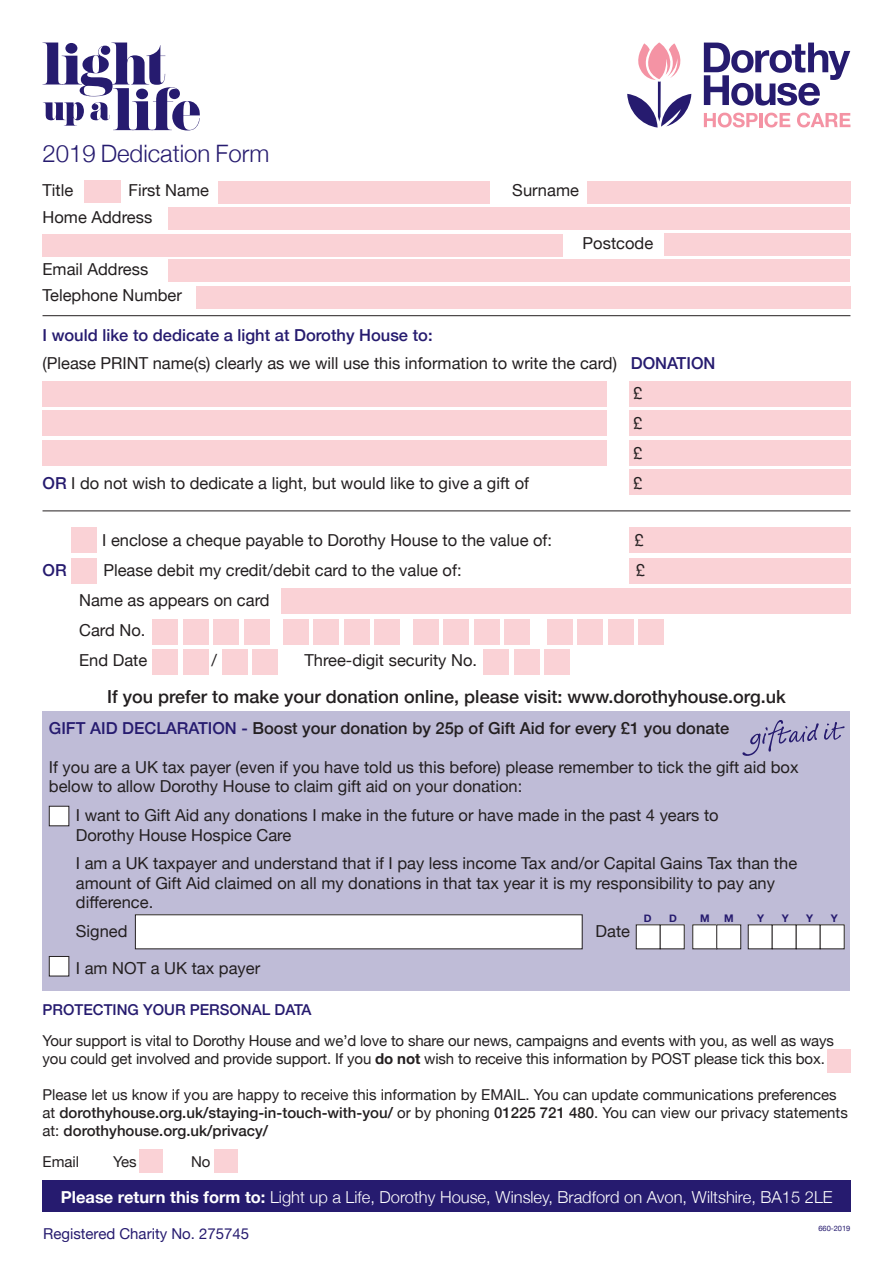
<style>
.page{position:relative;width:893px;height:1263px;background:#fff}
.page>*{position:absolute;margin:0;border:0;box-sizing:border-box;transform-origin:0 0}
.t1{font:300 24px "Helvetica Neue";color:#261b6f}
.t2{font:500 18px "Helvetica Neue";color:#231f20}
.t3{font:16.5px/30px "Helvetica Neue";color:#231f20}
.t4{font:300 16.5px "Helvetica Neue";color:#fff}
.t5{font:500 16.5px "Helvetica Neue";color:#231f20}
.t6{font:500 16.5px "Helvetica Neue";color:#261b6f}
.t7{font:15px/18px "Helvetica Neue";letter-spacing:-.01em;color:#231f20}
.t8{font:15px "Helvetica Neue";color:#261b6f}
.t9{font:500 15px "Helvetica Neue";color:#261b6f}
.t10{font:700 10.5px "Helvetica Neue";color:#261b6f}
.t11{font:7.5px "Helvetica Neue";color:#261b6f}
.s1{font-weight:500;color:#261b6f}
.s2{color:#261b6f}
.s3{font-weight:700}
.s4{font-weight:500}
</style>
<div class="page">
<div style="left:629px;top:381px;width:221px;height:25px;background:#fad2d6"></div>
<div style="left:629px;top:410px;width:221px;height:26px;background:#fad2d6"></div>
<div style="left:629px;top:440px;width:221px;height:25px;background:#fad2d6"></div>
<div style="left:629px;top:528px;width:221px;height:25px;background:#fad2d6"></div>
<div style="left:629px;top:558px;width:221px;height:26px;background:#fad2d6"></div>
<div style="left:629px;top:469px;width:221px;height:26px;background:#fad2d6"></div>
<div style="left:43px;top:381px;width:564px;height:25px;background:#fad2d6"></div>
<div style="left:43px;top:410px;width:564px;height:26px;background:#fad2d6"></div>
<div style="left:43px;top:440px;width:564px;height:25px;background:#fad2d6"></div>
<div style="left:72px;top:528px;width:25px;height:25px;background:#fad2d6"></div>
<div style="left:72px;top:558px;width:25px;height:26px;background:#fad2d6"></div>
<div style="left:547px;top:619px;width:26px;height:25px;background:#fad2d6"></div>
<div style="left:578px;top:619px;width:25px;height:25px;background:#fad2d6"></div>
<div style="left:608px;top:619px;width:25px;height:25px;background:#fad2d6"></div>
<div style="left:638px;top:619px;width:26px;height:25px;background:#fad2d6"></div>
<div style="left:153px;top:619px;width:25px;height:25px;background:#fad2d6"></div>
<div style="left:183px;top:619px;width:26px;height:25px;background:#fad2d6"></div>
<div style="left:213px;top:619px;width:26px;height:25px;background:#fad2d6"></div>
<div style="left:244px;top:619px;width:25px;height:25px;background:#fad2d6"></div>
<div style="left:283px;top:619px;width:25px;height:25px;background:#fad2d6"></div>
<div style="left:313px;top:619px;width:26px;height:25px;background:#fad2d6"></div>
<div style="left:344px;top:619px;width:25px;height:25px;background:#fad2d6"></div>
<div style="left:374px;top:619px;width:26px;height:25px;background:#fad2d6"></div>
<div style="left:413px;top:619px;width:26px;height:25px;background:#fad2d6"></div>
<div style="left:444px;top:619px;width:25px;height:25px;background:#fad2d6"></div>
<div style="left:474px;top:619px;width:26px;height:25px;background:#fad2d6"></div>
<div style="left:504px;top:619px;width:26px;height:25px;background:#fad2d6"></div>
<hr style="left:43px;top:510px;width:807px;height:1px;background:#231f20">
<div style="left:484px;top:649px;width:25px;height:26px;background:#fad2d6"></div>
<div style="left:514px;top:649px;width:25px;height:26px;background:#fad2d6"></div>
<div style="left:544px;top:649px;width:26px;height:26px;background:#fad2d6"></div>
<div style="left:42px;top:1181px;width:808px;height:31px;background:#261b6f"></div>
<div style="left:153px;top:649px;width:25px;height:26px;background:#fad2d6"></div>
<div style="left:183px;top:649px;width:26px;height:26px;background:#fad2d6"></div>
<div style="left:222px;top:649px;width:25px;height:26px;background:#fad2d6"></div>
<div style="left:252px;top:649px;width:26px;height:26px;background:#fad2d6"></div>
<div style="left:281px;top:588px;width:569px;height:26px;background:#fad2d6"></div>
<div style="left:43px;top:711px;width:807px;height:279px;background:#bfbcd7"></div>
<div style="left:49px;top:806px;width:20px;height:20px;background:#fff"></div>
<div style="left:49px;top:806px;width:20px;height:20px;border:1px solid #231f20"></div>
<svg style="left:742px;top:720px;width:103px;height:36px"></svg>
<div style="left:49px;top:956px;width:20px;height:20px;background:#fff"></div>
<div style="left:49px;top:956px;width:20px;height:20px;border:1px solid #231f20"></div>
<div style="left:748px;top:925px;width:24px;height:24px;background:#fff"></div>
<div style="left:748px;top:924px;width:25px;height:25px;border:1px solid #231f20"></div>
<div style="left:772px;top:925px;width:24px;height:24px;background:#fff"></div>
<div style="left:796px;top:925px;width:24px;height:24px;background:#fff"></div>
<div style="left:796px;top:924px;width:25px;height:25px;border:1px solid #231f20"></div>
<div style="left:820px;top:925px;width:24px;height:24px;background:#fff"></div>
<div style="left:636px;top:925px;width:24px;height:24px;background:#fff"></div>
<div style="left:636px;top:924px;width:25px;height:25px;border:1px solid #231f20"></div>
<div style="left:660px;top:925px;width:24px;height:24px;background:#fff"></div>
<div style="left:660px;top:924px;width:25px;height:25px;border:1px solid #231f20"></div>
<div style="left:693px;top:925px;width:24px;height:24px;background:#fff"></div>
<div style="left:692px;top:924px;width:25px;height:25px;border:1px solid #231f20"></div>
<div style="left:717px;top:925px;width:24px;height:24px;background:#fff"></div>
<div style="left:716px;top:924px;width:25px;height:25px;border:1px solid #231f20"></div>
<div style="left:135px;top:915px;width:447px;height:34px;background:#fff"></div>
<svg style="left:704px;top:43px;width:146px;height:63px"></svg>
<svg style="left:627px;top:43px;width:64px;height:85px"></svg>
<svg style="left:704px;top:113px;width:54px;height:14px"></svg>
<hr style="left:759px;top:113px;width:3px;height:14px;background:#f493a4">
<svg style="left:764px;top:113px;width:26px;height:14px"></svg>
<svg style="left:797px;top:113px;width:53px;height:14px"></svg>
<svg style="left:43px;top:43px;width:157px;height:87px"></svg>
<div style="left:827px;top:1049px;width:23px;height:24px;background:#fad2d6"></div>
<div style="left:139px;top:1149px;width:24px;height:23px;background:#fad2d6"></div>
<div style="left:214px;top:1149px;width:24px;height:23px;background:#fad2d6"></div>
<div style="left:664px;top:234px;width:186px;height:22px;background:#fad2d6"></div>
<div style="left:168px;top:207px;width:682px;height:23px;background:#fad2d6"></div>
<div style="left:84px;top:181px;width:36px;height:22px;background:#fad2d6"></div>
<div style="left:587px;top:181px;width:263px;height:22px;background:#fad2d6"></div>
<div style="left:218px;top:181px;width:272px;height:22px;background:#fad2d6"></div>
<hr style="left:43px;top:315px;width:807px;height:1px;background:#231f20">
<div style="left:43px;top:234px;width:520px;height:22px;background:#fad2d6"></div>
<div style="left:168px;top:260px;width:682px;height:22px;background:#fad2d6"></div>
<div style="left:196px;top:286px;width:654px;height:22px;background:#fad2d6"></div>
<h1 class="t1" style="left:42px;top:134px;width:228px">2019 Dedication Form</h1>
<p class="t3" style="left:43px;top:177px;width:32px">Title</p>
<p class="t3" style="left:129px;top:177px;width:82px">First Name</p>
<p class="t3" style="left:512px;top:177px;width:68px">Surname</p>
<p class="t3" style="left:43px;top:203px;width:111px">Home Address</p>
<p class="t3" style="left:43px;top:257px;width:141px;line-height:26.1px">Email Address<br>Telephone Number</p>
<p class="t3" style="left:583px;top:229px;width:72px">Postcode</p>
<p class="t3" style="left:43px;top:322px;width:674px;line-height:28.5px"><span class="s1">I would like to dedicate a light at Dorothy House to:<br></span>(Please PRINT name(s) clearly as we will use this information to write the card) <span class="s1">DONATION</span></p>
<p class="t3" style="left:633px;top:379px;width:11px;text-align:justify">£ £ £</p>
<p class="t3" style="left:43px;top:469px;width:488px"><span class="s1">OR</span> I do not wish to dedicate a light, but would like to give a gift of</p>
<p class="t3" style="left:633px;top:469px;width:11px">£</p>
<p class="t3" style="left:102px;top:526px;width:451px">I enclose a cheque payable to Dorothy House to the value of:</p>
<p class="t3" style="left:635px;top:526px;width:11px">£</p>
<p class="t6" style="left:43px;top:557px;width:26px">OR</p>
<p class="t3" style="left:103px;top:556px;width:360px">Please debit my credit/debit card to the value of:</p>
<p class="t3" style="left:636px;top:556px;width:11px">£</p>
<p class="t3" style="left:79px;top:586px;width:192px">Name as appears on card<br>Card No.<br>End Date</p>
<p class="t3" style="left:212px;top:646px;width:7px">/</p>
<p class="t3" style="left:304px;top:646px;width:174px">Three-digit security No.</p>
<p class="t2" style="left:107px;top:682px;width:680px">If you prefer to make your donation online, please visit: www.dorothyhouse.org.uk</p>
<p class="t5" style="left:49px;top:714px;width:682px"><span class="s2">GIFT AID DECLARATION -</span> Boost your donation by 25p of Gift Aid for every £1 you donate</p>
<p class="t3" style="left:49px;top:758px;width:751px;line-height:19.8px">If you are a UK tax payer (even if you have told us this before) please remember to tick the gift aid box below to allow Dorothy House to claim gift aid on your donation:</p>
<p class="t3" style="left:76px;top:806px;width:644px;line-height:19.8px">I want to Gift Aid any donations I make in the future or have made in the past 4 years to<br>Dorothy House Hospice Care</p>
<p class="t3" style="left:76px;top:854px;width:723px;line-height:19.8px">I am a UK taxpayer and understand that if I pay less income Tax and/or Capital Gains Tax than the amount of Gift Aid claimed on all my donations in that tax year it is my responsibility to pay any difference.</p>
<p class="t3" style="left:76px;top:917px;width:53px">Signed</p>
<p class="t3" style="left:596px;top:917px;width:36px">Date</p>
<p class="t3" style="left:76px;top:954px;width:186px">I am NOT a UK tax payer</p>
<p class="t10" style="left:644px;top:910px;width:9px">D</p>
<p class="t10" style="left:669px;top:910px;width:9px">D</p>
<p class="t10" style="left:700px;top:910px;width:11px">M</p>
<p class="t10" style="left:724px;top:910px;width:11px">M</p>
<p class="t10" style="left:757px;top:910px;width:9px">Y</p>
<p class="t10" style="left:782px;top:910px;width:9px">Y</p>
<p class="t10" style="left:806px;top:910px;width:9px">Y</p>
<p class="t10" style="left:831px;top:910px;width:9px">Y</p>
<p class="t9" style="left:43px;top:998px;width:270px">PROTECTING YOUR PERSONAL DATA</p>
<p class="t7" style="left:43px;top:1032px;width:793px">Your support is vital to Dorothy House and we’d love to share our news, campaigns and events with you, as well as ways you could get involved and provide support. If you <span class="s3">do not</span> wish to receive this information by POST please tick this box.</p>
<p class="t7" style="left:43px;top:1086px;width:807px">Please let us know if you are happy to receive this information by EMAIL. You can update communications preferences at <span class="s4">dorothyhouse.org.uk/staying-in-touch-with-you/</span> or by phoning <span class="s4">01225 721 480</span>. You can view our privacy statements at: <span class="s4">dorothyhouse.org.uk/privacy/</span></p>
<p class="t7" style="left:43px;top:1153px;width:38px">Email</p>
<p class="t7" style="left:113px;top:1153px;width:25px">Yes</p>
<p class="t7" style="left:191px;top:1153px;width:21px">No</p>
<p class="t4" style="left:61px;top:1184px;width:773px"><span class="s3">Please return this form to:</span> Light up a Life, Dorothy House, Winsley, Bradford on Avon, Wiltshire, BA15 2LE</p>
<p class="t11" style="left:818px;top:1223px;width:34px">660-2019</p>
<p class="t8" style="left:43px;top:1222px;width:208px">Registered Charity No. 275745</p>
</div>
